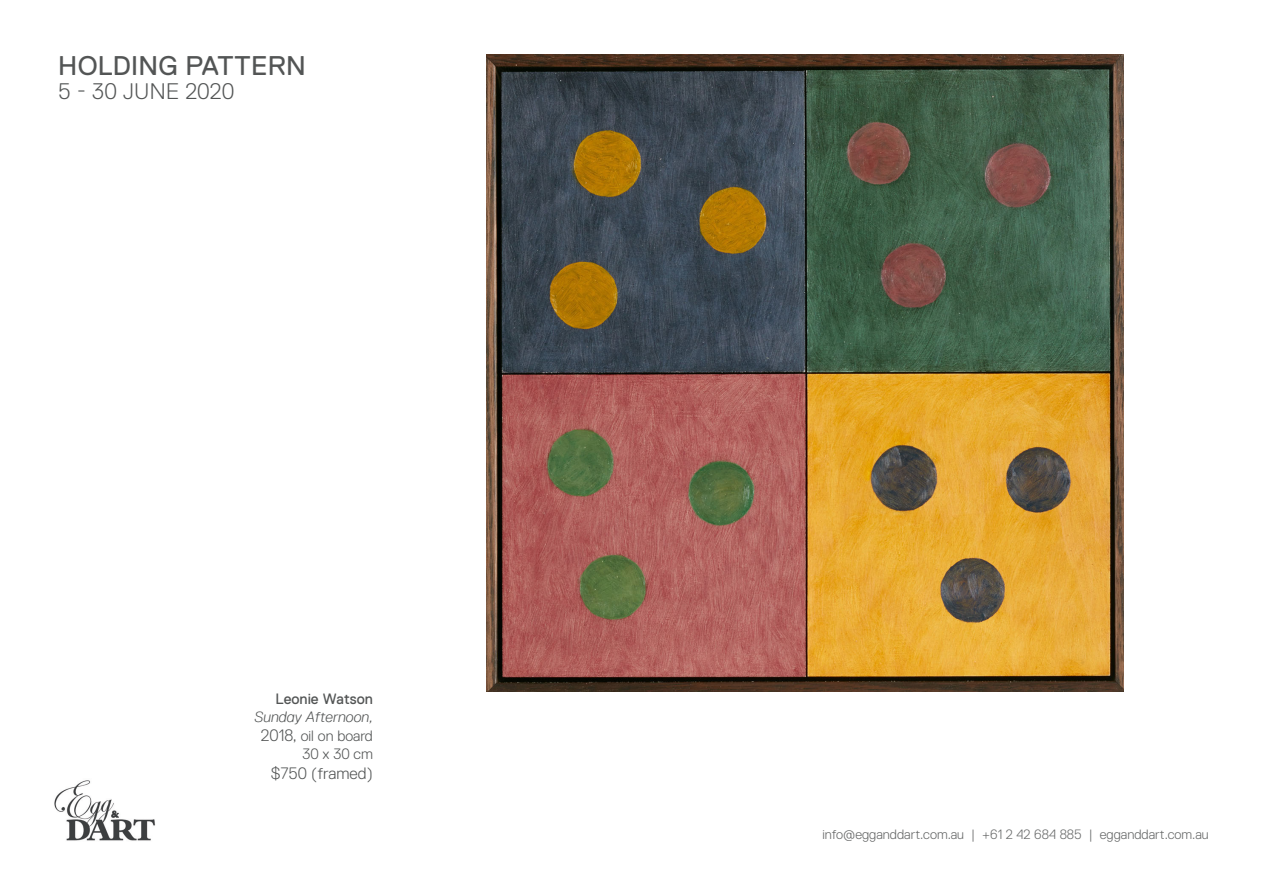
<style>
.page{position:relative;width:1263px;height:893px;background:#fff}
.page>*{position:absolute;margin:0;border:0;box-sizing:border-box;transform-origin:0 0}
.t1{font:27px "Replica";letter-spacing:.01em;color:#535555}
.t2{font:300 22.5px "Replica";letter-spacing:.01em;color:#535555}
.image_text_title__ye{font:300 16.5px "Replica";color:#535555}
.image_text_title__ye-2{font:italic 300 15px/18px "Replica";color:#535555;text-align:right}
.image_text_title__ye-3{font:300 15px/18px "Replica";color:#535555;text-align:right}
.t3{font:300 13.5px "Replica";color:#666868}
.s1{font-weight:400;font-style:normal}
.s2{font-size:16.5px}
</style>
<div class="page">
<img style="left:54px;top:780px;width:101px;height:61px">
<img style="left:487px;top:54px;width:636px;height:638px">
<h1 class="t1" style="left:58px;top:51px;width:249px">HOLDING PATTERN</h1>
<h2 class="t2" style="left:58px;top:79px;width:178px">5 - 30 JUNE 2020</h2>
<p class="image_text_title__ye-2" style="left:255px;top:689px;width:120px"><span class="s1">Leonie Watson<br></span>Sunday Afternoon,</p>
<p class="image_text_title__ye-3" style="left:261px;top:727px;width:114px"><span class="s2">2018,</span> oil on board<br>30 x 30 cm</p>
<p class="image_text_title__ye" style="left:271px;top:764px;width:103px">$750 (framed)</p>
<p class="t3" style="left:822px;top:827px;width:388px">info@egganddart.com.au | +61 2 42 684 885 | egganddart.com.au</p>
</div>
